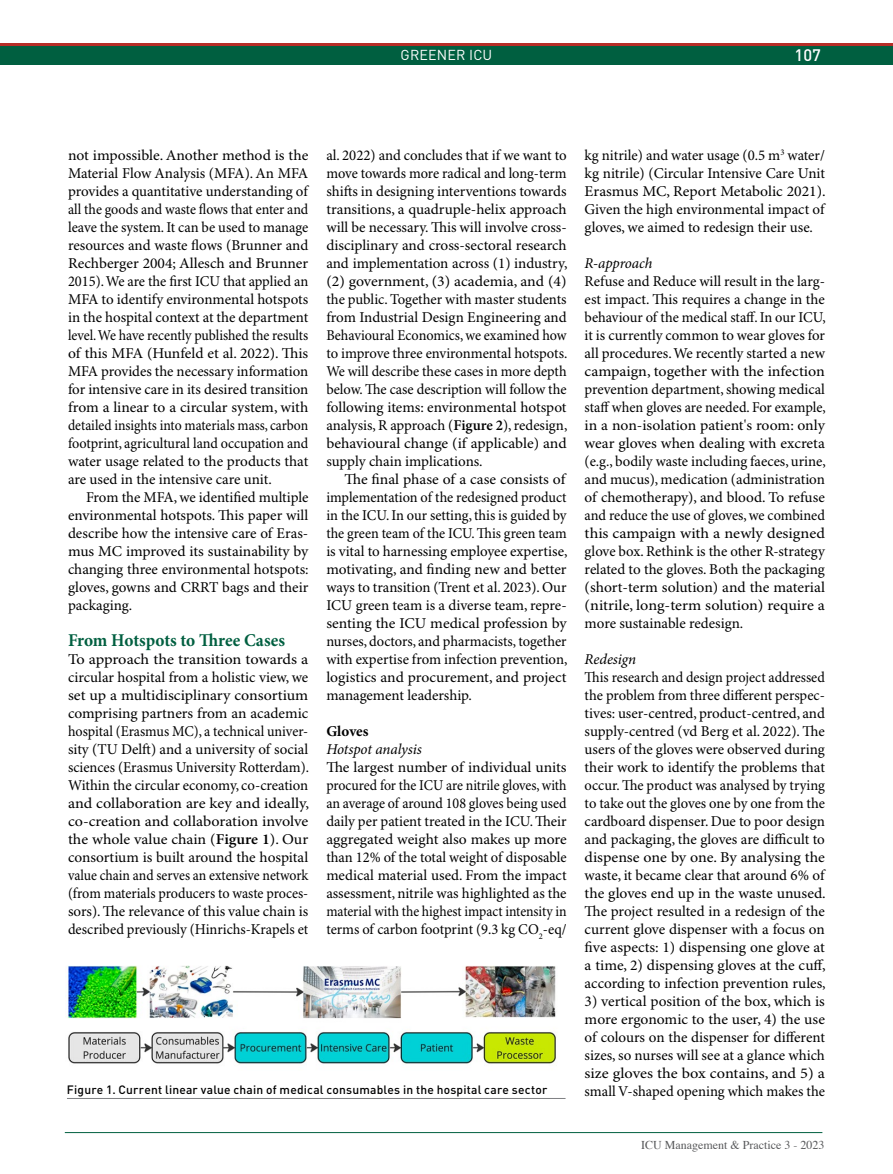
<style>
.page{position:relative;width:893px;height:1174px;background:#fff}
.page>*{position:absolute;margin:0;border:0;box-sizing:border-box;transform-origin:0 0}
.t1{font:700 18px "Minion Pro";letter-spacing:-.005em;color:#005f40;scale:.96 1}
.t2{font:500 16.5px "DIN Pro";color:#fff}
.t3{font:15px/18px "Minion Pro";color:#000;text-align:justify}
.t4{font:15px/18px "Minion Pro";color:#000;text-align:justify;scale:1.04 1}
.t5{font:15px/18px "Minion Pro";color:#000;text-align:justify;scale:.95 1}
.t6{font:15px/18px "Minion Pro";color:#000;text-align:justify;scale:1.09 1}
.t7{font:italic 15px "Minion Pro";letter-spacing:-.01em;color:#000}
.t8{font:700 15px "Minion Pro";color:#000}
.t9{font:14.25px "DIN Pro";letter-spacing:.01em;color:#fff}
.t10{font:500 12px "DIN Pro";letter-spacing:.015em;color:#000}
.t11{font:12px "Times";color:#58595b}
.s1{font-weight:600}
</style>
<div class="page">
<div style="left:0;top:46px;width:893px;height:19px;background:#005f40"></div>
<hr style="left:0;top:44px;width:893px;height:2px;background:#b62d27">
<hr style="left:65px;top:1132px;width:757px;height:1px;background:#005f40">
<hr style="left:67px;top:1098px;width:499px;height:1px;background:#7e8083">
<img style="left:67px;top:965px;width:489px;height:99px">
<p class="t9" style="left:401px;top:45px;width:93px">GREENER ICU</p>
<p class="t2" style="left:795px;top:44px;width:28px">107</p>
<p class="t4" style="left:68px;top:147px;width:233px">not impossible. Another method is the Material Flow Analysis (MFA). An MFA provides a quantitative understanding of all the goods and waste flows that enter and leave the system. It can be used to manage resources and waste flows (Brunner and Rechberger 2004; Allesch and Brunner 2015). We are the first ICU that applied an MFA to identify environmental hotspots in the hospital context at the department level. We have recently published the results of this MFA (Hunfeld et al. 2022). This MFA provides the necessary information for intensive care in its desired transition from a linear to a circular system, with detailed insights into materials mass, carbon footprint, agricultural land occupation and water usage related to the products that are used in the intensive care unit.</p>
<p class="t3" style="left:68px;top:489px;width:242px;text-indent:18px">From the MFA, we identified multiple environmental hotspots. This paper will describe how the intensive care of Eras&shy;mus MC improved its sustainability by changing three environmental hotspots: gloves, gowns and CRRT bags and their packaging.</p>
<p class="t1" style="left:68px;top:627px;width:227px">From Hotspots to Three Cases</p>
<p class="t6" style="left:68px;top:651px;width:223px">To approach the transition towards a circular hospital from a holistic view, we set up a multidisciplinary consortium comprising partners from an academic hospital (Erasmus MC), a technical univer&shy;sity (TU Delft) and a university of social sciences (Erasmus University Rotterdam).<br>Within the circular economy, co-creation and collaboration are key and ideally, co-creation and collaboration involve the whole value chain (<span class="s1">Figure 1</span>). Our consortium is built around the hospital value chain and serves an extensive network (from materials producers to waste proces&shy;sors). The relevance of this value chain is described previously (Hinrichs-Krapels et</p>
<p class="t3" style="left:326px;top:147px;width:243px">al. 2022) and concludes that if we want to move towards more radical and long-term shifts in designing interventions towards transitions, a quadruple-helix approach will be necessary. This will involve cross&shy;disciplinary and cross-sectoral research and implementation across (1) industry, (2) government, (3) academia, and (4) the public. Together with master students from Industrial Design Engineering and Behavioural Economics, we examined how to improve three environmental hotspots.<br>We will describe these cases in more depth below. The case description will follow the following items: environmental hotspot analysis, R approach (<span class="s1">Figure 2</span>), redesign, behavioural change (if applicable) and supply chain implications.</p>
<p class="t4" style="left:326px;top:471px;width:233px;text-align:left;text-indent:18px">The final phase of a case consists of implementation of the redesigned product in the ICU. In our setting, this is guided by the green team of the ICU. This green team is vital to harnessing employee expertise, motivating, and finding new and better ways to transition (Trent et al. 2023). Our ICU green team is a diverse team, repre&shy;senting the ICU medical profession by nurses, doctors, and pharmacists, together with expertise from infection prevention, logistics and procurement, and project management leadership.</p>
<p class="t8" style="left:326px;top:720px;width:44px">Gloves</p>
<p class="t7" style="left:326px;top:739px;width:97px">Hotspot analysis</p>
<p class="t4" style="left:326px;top:759px;width:233px">The largest number of individual units procured for the ICU are nitrile gloves, with an average of around 108 gloves being used daily per patient treated in the ICU. Their aggregated weight also makes up more than 12% of the total weight of disposable medical material used. From the impact assessment, nitrile was highlighted as the material with the highest impact intensity in terms of carbon footprint (9.3 kg CO<sub>2</sub>-eq/</p>
<p class="t3" style="left:585px;top:147px;width:243px">kg nitrile) and water usage (0.5 m<sup>3</sup> water/ kg nitrile) (Circular Intensive Care Unit Erasmus MC, Report Metabolic 2021).<br>Given the high environmental impact of gloves, we aimed to redesign their use.</p>
<p class="t7" style="left:585px;top:253px;width:69px">R-approach</p>
<p class="t3" style="left:585px;top:273px;width:243px">Refuse and Reduce will result in the larg&shy;est impact. This requires a change in the behaviour of the medical staff. In our ICU, it is currently common to wear gloves for all procedures. We recently started a new campaign, together with the infection prevention department, showing medical staff when gloves are needed. For example, in a non-isolation patient's room: only wear gloves when dealing with excreta (e.g., bodily waste including faeces, urine, and mucus), medication (administration of chemotherapy), and blood. To refuse and reduce the use of gloves, we combined this campaign with a newly designed glove box. Rethink is the other R-strategy related to the gloves. Both the packaging (short-term solution) and the material (nitrile, long-term solution) require a more sustainable redesign.</p>
<p class="t7" style="left:585px;top:649px;width:53px">Redesign</p>
<p class="t5" style="left:585px;top:669px;width:255px">This research and design project addressed the problem from three different perspec&shy;tives: user-centred, product-centred, and supply-centred (vd Berg et al. 2022). The users of the gloves were observed during their work to identify the problems that occur. The product was analysed by trying to take out the gloves one by one from the cardboard dispenser. Due to poor design and packaging, the gloves are difficult to dispense one by one. By analysing the waste, it became clear that around 6% of the gloves end up in the waste unused.<br>The project resulted in a redesign of the current glove dispenser with a focus on five aspects: 1) dispensing one glove at a time, 2) dispensing gloves at the cuff, according to infection prevention rules,</p>
<p class="t3" style="left:585px;top:993px;width:242px">3) vertical position of the box, which is more ergonomic to the user, 4) the use of colours on the dispenser for different sizes, so nurses will see at a glance which size gloves the box contains, and 5) a</p>
<p class="t10" style="left:67px;top:1081px;width:482px">Figure 1. Current linear value chain of medical consumables in the hospital care sector</p>
<p class="t3" style="left:585px;top:1083px;width:242px">small V-shaped opening which makes the</p>
<p class="t11" style="left:641px;top:1134px;width:185px">ICU Management &amp; Practice 3 - 2023</p>
</div>
